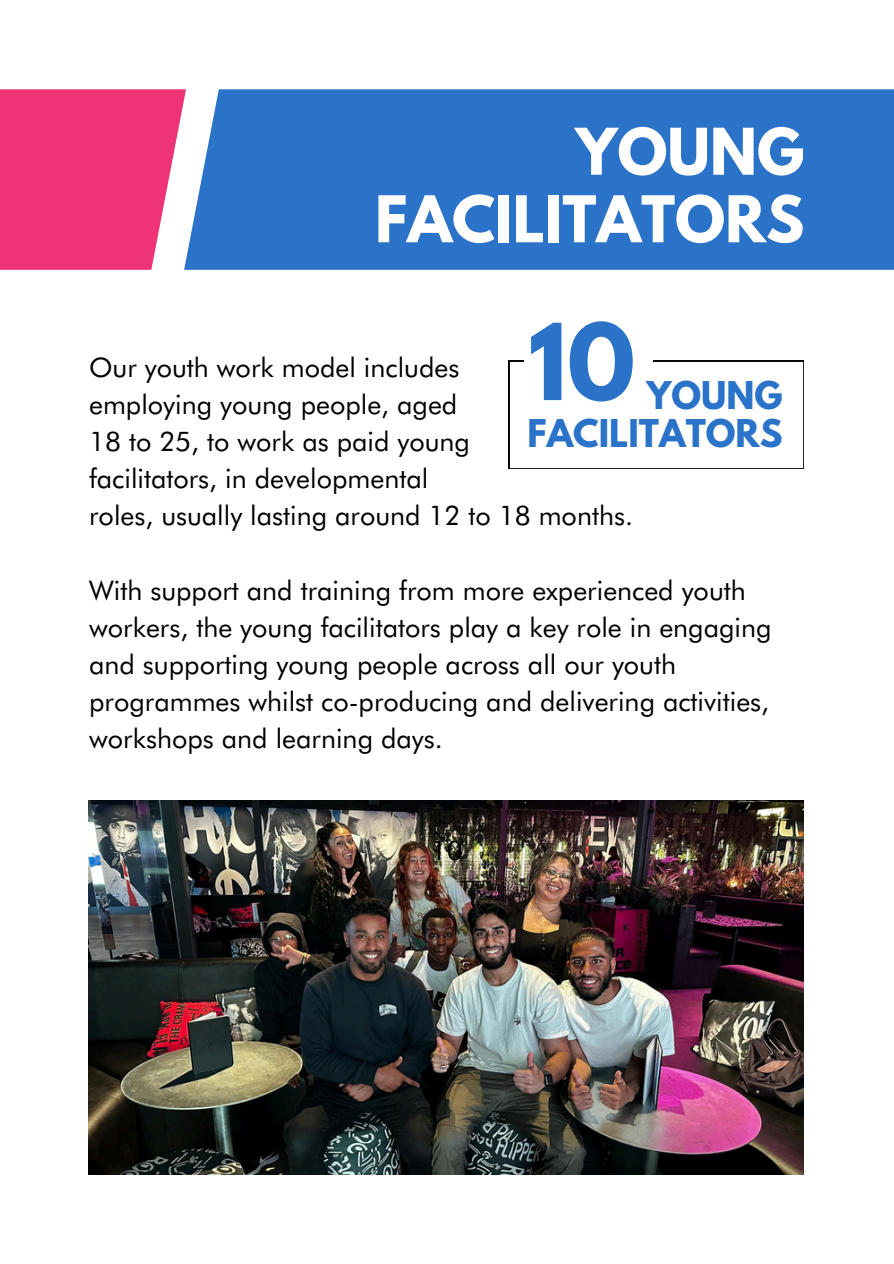
<style>
.page{position:relative;width:894px;height:1264px;background:#fff}
.page>*{position:absolute;margin:0;border:0;box-sizing:border-box;transform-origin:0 0}
.t1{font:700 93.75px "League Spartan";color:#2a73c8}
.t2{font:700 57px/67.5px "League Spartan";color:#fff;text-align:right}
.t3{font:700 33.9px/37.2px "League Spartan";color:#2a73c8;text-align:right}
.t4{font:27px/37.2px "Futura BT";color:#000}
</style>
<div class="page">
<div style="left:186px;top:89px;width:707px;height:181px;background:#2a73c8"></div>
<svg style="left:0;top:89px;width:186px;height:181px;background:#ef4582"></svg>
<img style="left:89px;top:800px;width:714px;height:374px">
<svg style="left:508px;top:361px;width:295px;height:108px"></svg>
<div style="left:524px;top:358px;width:20px;height:23px;background:#fff"></div>
<div style="left:524px;top:349px;width:128px;height:23px;background:#fff"></div>
<p class="t2" style="left:375px;top:125px;width:430px">YOUNG<br>FACILITATORS</p>
<p class="t1" style="left:528px;top:316px;width:108px">10</p>
<h2 class="t4" style="left:89px;top:348px;width:371px">Our youth work model includes</h2>
<p class="t4" style="left:89px;top:385px;width:369px">employing young people, aged</p>
<p class="t4" style="left:89px;top:422px;width:382px">18 to 25, to work as paid young</p>
<p class="t4" style="left:89px;top:459px;width:340px">facilitators, in developmental</p>
<p class="t4" style="left:89px;top:497px;width:545px">roles, usually lasting around 12 to 18 months.</p>
<p class="t3" style="left:527px;top:381px;width:256px">YOUNG<br>FACILITATORS</p>
<p class="t4" style="left:89px;top:571px;width:683px">With support and training from more experienced youth workers, the young facilitators play a key role in engaging and supporting young people across all our youth programmes whilst co-producing and delivering activities, workshops and learning days.</p>
<p class="t4" style="left:431px;top:831px;width:33px">10</p>
</div>
